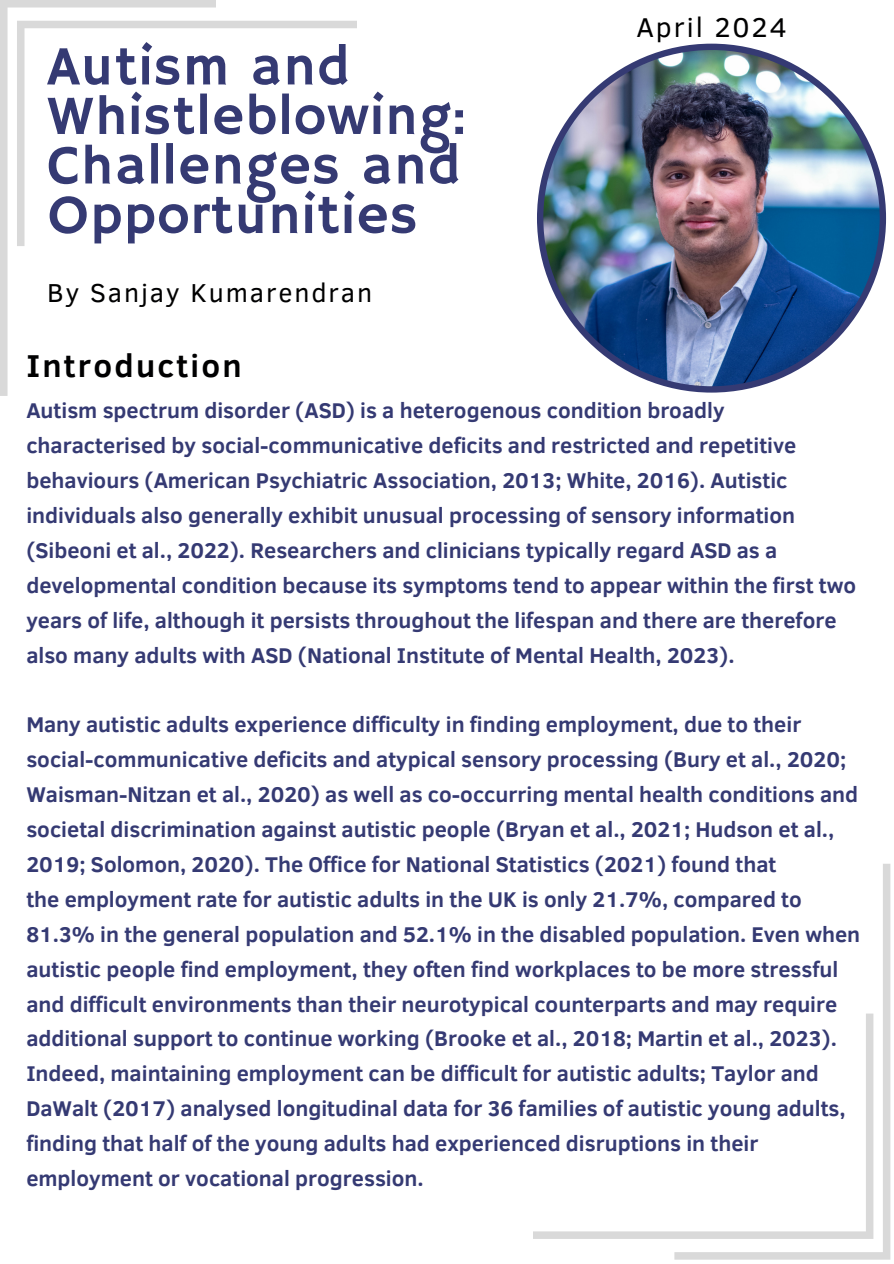
<style>
.page{position:relative;width:894px;height:1264px;background:#fff}
.page>*{position:absolute;margin:0;border:0;box-sizing:border-box;transform-origin:0 0}
.t1{font:55.5px/49.5px "Hammersmith One";letter-spacing:.02em;color:#353a73}
.t2{font:700 32.4px "Clear Sans";letter-spacing:.07em;color:#000001}
.t3{font:27.9px "Clear Sans";letter-spacing:.07em;color:#000001}
.t4{font:26.55px "Clear Sans";letter-spacing:.07em;color:#000001}
.t5{font:700 21.9px/34.8px "Clear Sans";color:#353a73}
</style>
<div class="page">
<svg style="left:0;top:0;width:216px;height:396px"></svg>
<svg style="left:17px;top:21px;width:340px;height:225px"></svg>
<svg style="left:674px;top:864px;width:216px;height:395px"></svg>
<svg style="left:533px;top:1013px;width:340px;height:225px"></svg>
<img style="left:537px;top:44px;width:348px;height:348px">
<h1 class="t1" style="left:47px;top:44px;width:420px">Autism and<br>Whistleblowing:<br>Challenges and<br>Opportunities</h1>
<h2 class="t4" style="left:47px;top:273px;width:326px">By Sanjay Kumarendran</h2>
<p class="t2" style="left:26px;top:342px;width:217px">Introduction</p>
<h3 class="t3" style="left:636px;top:6px;width:152px">April 2024</h3>
<h3 class="t5" style="left:26px;top:392px;width:771px">Autism spectrum disorder (ASD) is a heterogenous condition broadly characterised by social-communicative deficits and restricted and repetitive behaviours (American Psychiatric Association, 2013; White, 2016). Autistic individuals also generally exhibit unusual processing of sensory information (Sibeoni et al., 2022). Researchers and clinicians typically regard ASD as a</h3>
<p class="t5" style="left:26px;top:566px;width:831px">developmental condition because its symptoms tend to appear within the first two years of life, although it persists throughout the lifespan and there are therefore also many adults with ASD (National Institute of Mental Health, 2023).</p>
<p class="t5" style="left:26px;top:706px;width:833px">Many autistic adults experience difficulty in finding employment, due to their social-communicative deficits and atypical sensory processing (Bury et al., 2020; Waisman-Nitzan et al., 2020) as well as co-occurring mental health conditions and societal discrimination against autistic people (Bryan et al., 2021; Hudson et al., 2019; Solomon, 2020). The Office for National Statistics (2021) found that</p>
<p class="t5" style="left:26px;top:880px;width:835px">the employment rate for autistic adults in the UK is only 21.7%, compared to 81.3% in the general population and 52.1% in the disabled population. Even when autistic people find employment, they often find workplaces to be more stressful and difficult environments than their neurotypical counterparts and may require additional support to continue working (Brooke et al., 2018; Martin et al., 2023).<br>Indeed, maintaining employment can be difficult for autistic adults; Taylor and DaWalt (2017) analysed longitudinal data for 36 families of autistic young adults, finding that half of the young adults had experienced disruptions in their employment or vocational progression.</p>
</div>
